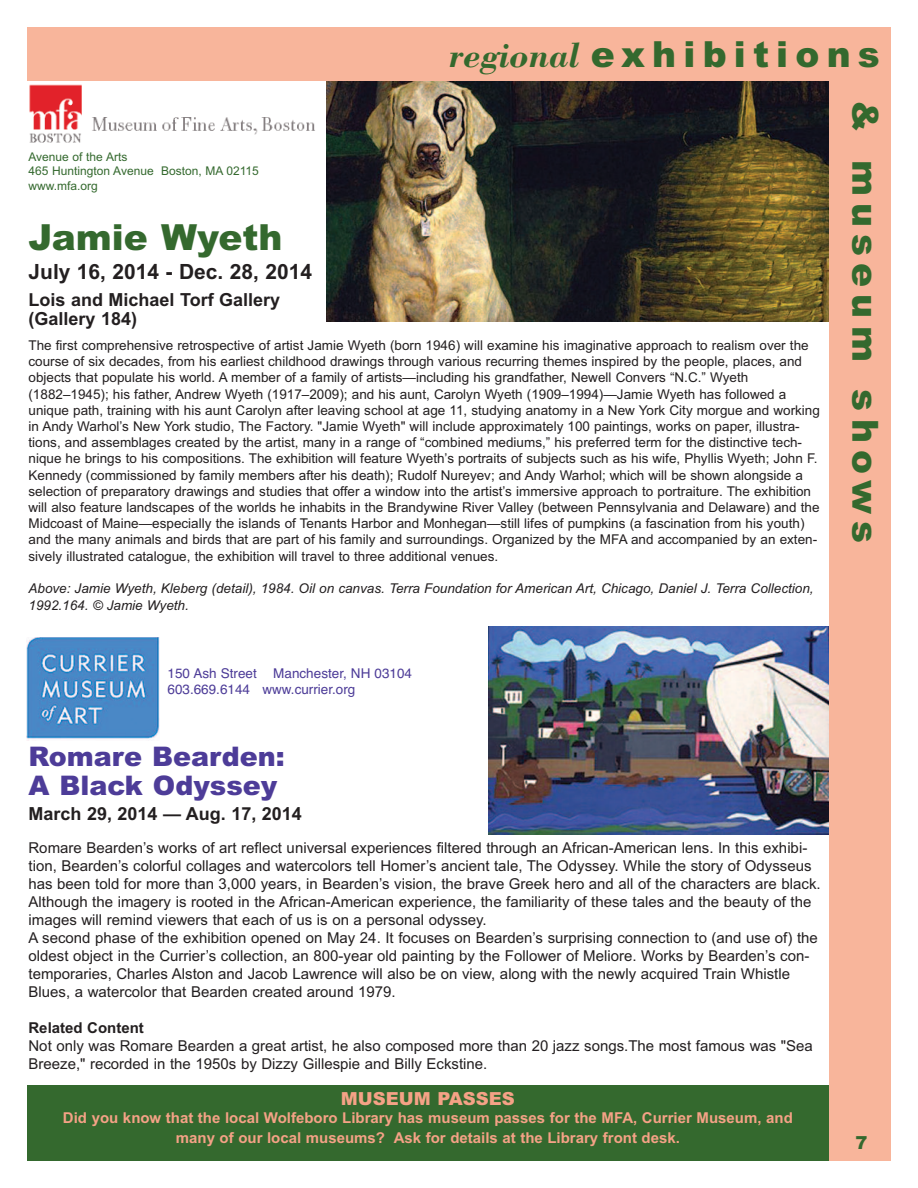
<style>
.page{position:relative;width:918px;height:1188px;background:#fff}
.page>*{position:absolute;margin:0;border:0;box-sizing:border-box;transform-origin:0 0}
.t1{font:900 36px "Arial";letter-spacing:.2em;color:#34692e}
.t2{font:900 36px "Arial";color:#34692e}
.t3{font:900 27px/28.5px "Arial";color:#4d3c98}
.t4{font:21px "Arial Bold MT OTF";color:#231f20}
.t5{font:18px/19.5px "Arial Bold MT OTF";color:#231f20}
.t6{font:900 18px "Arial";color:#f5a286}
.t7{font:900 18px "Arial";color:#34692e}
.t8{font:15px/18px "Arial";color:#231f20}
.t9{font:15px/19.5px "Arial Bold MT OTF";color:#f5a286;text-align:center}
.t10{font:15px "Arial Bold MT OTF";color:#231f20}
.t11{font:13.5px/16.2px "Arial";color:#231f20}
.t12{font:italic 13.5px/17.2px "Arial";color:#231f20}
.t13{font:13.5px/16.2px "Helvetica";color:#4d3c98}
.t14{font:12px/14.4px "Arial";color:#34692e}
.s1{font-family:"Bodoni";font-weight:700;font-style:italic}
</style>
<div class="page">
<div style="left:27px;top:27px;width:864px;height:54px;background:#f8b59b"></div>
<div style="left:829px;top:80px;width:62px;height:1081px;background:#f8b59b"></div>
<img style="left:29px;top:84px;width:286px;height:59px">
<div style="left:27px;top:1085px;width:802px;height:76px;background:#34692e"></div>
<img style="left:326px;top:81px;width:502px;height:241px">
<img style="left:489px;top:626px;width:339px;height:209px">
<div style="left:27px;top:636px;width:136px;height:106px;background:linear-gradient(to right,#fcfcfc,#fcfafc)"></div>
<img style="left:27px;top:638px;width:132px;height:102px">
<h1 class="t1" style="left:449px;top:33px;width:433px"><span class="s1">regional</span> exhibitions</h1>
<h1 class="t1" style="left:886px;top:100px;width:445px;rotate:90deg">&amp; museum shows</h1>
<p class="t14" style="left:28px;top:149px;width:232px">Avenue of the Arts<br>465 Huntington Avenue Boston, MA 02115 www.mfa.org</p>
<h1 class="t2" style="left:28px;top:217px;width:256px">Jamie Wyeth</h1>
<h3 class="t4" style="left:28px;top:259px;width:285px">July 16, 2014 - Dec. 28, 2014</h3>
<h3 class="t5" style="left:28px;top:290px;width:253px">Lois and Michael Torf Gallery (Gallery 184)</h3>
<p class="t11" style="left:28px;top:337px;width:793px">The first comprehensive retrospective of artist Jamie Wyeth (born 1946) will examine his imaginative approach to realism over the course of six decades, from his earliest childhood drawings through various recurring themes inspired by the people, places, and objects that populate his world. A member of a family of artists—including his grandfather, Newell Convers “N.C.” Wyeth (1882–1945); his father, Andrew Wyeth (1917–2009); and his aunt, Carolyn Wyeth (1909–1994)—Jamie Wyeth has followed a unique path, training with his aunt Carolyn after leaving school at age 11, studying anatomy in a New York City morgue and working in Andy Warhol’s New York studio, The Factory. "Jamie Wyeth" will include approximately 100 paintings, works on paper, illustra&shy;tions, and assemblages created by the artist, many in a range of “combined mediums,” his preferred term for the distinctive tech&shy;nique he brings to his compositions. The exhibition will feature Wyeth’s portraits of subjects such as his wife, Phyllis Wyeth; John F.<br>Kennedy (commissioned by family members after his death); Rudolf Nureyev; and Andy Warhol; which will be shown alongside a selection of preparatory drawings and studies that offer a window into the artist’s immersive approach to portraiture. The exhibition will also feature landscapes of the worlds he inhabits in the Brandywine River Valley (between Pennsylvania and Delaware) and the Midcoast of Maine—especially the islands of Tenants Harbor and Monhegan—still lifes of pumpkins (a fascination from his youth) and the many animals and birds that are part of his family and surroundings. Organized by the MFA and accompanied by an exten&shy;sively illustrated catalogue, the exhibition will travel to three additional venues.</p>
<p class="t12" style="left:29px;top:580px;width:787px">Above: Jamie Wyeth, Kleberg (detail), 1984. Oil on canvas. Terra Foundation for American Art, Chicago, Daniel J. Terra Collection,<br>1992.164. © Jamie Wyeth.</p>
<p class="t13" style="left:168px;top:665px;width:246px">150 Ash Street Manchester, NH 03104<br>603.669.6144 www.currier.org</p>
<h2 class="t3" style="left:28px;top:743px;width:258px">Romare Bearden:<br>A Black Odyssey</h2>
<h3 class="t5" style="left:28px;top:804px;width:275px">March 29, 2014 — Aug. 17, 2014</h3>
<p class="t8" style="left:28px;top:839px;width:794px">Romare Bearden’s works of art reflect universal experiences filtered through an African-American lens. In this exhibi&shy;tion, Bearden’s colorful collages and watercolors tell Homer’s ancient tale, The Odyssey. While the story of Odysseus has been told for more than 3,000 years, in Bearden’s vision, the brave Greek hero and all of the characters are black.<br>Although the imagery is rooted in the African-American experience, the familiarity of these tales and the beauty of the images will remind viewers that each of us is on a personal odyssey.<br>A second phase of the exhibition opened on May 24. It focuses on Bearden’s surprising connection to (and use of) the oldest object in the Currier’s collection, an 800-year old painting by the Follower of Meliore. Works by Bearden’s con&shy;temporaries, Charles Alston and Jacob Lawrence will also be on view, along with the newly acquired Train Whistle Blues, a watercolor that Bearden created around 1979.</p>
<p class="t10" style="left:28px;top:1019px;width:117px">Related Content</p>
<p class="t8" style="left:28px;top:1037px;width:786px">Not only was Romare Bearden a great artist, he also composed more than 20 jazz songs.The most famous was "Sea<br>Breeze," recorded in the 1950s by Dizzy Gillespie and Billy Eckstine.</p>
<h3 class="t6" style="left:341px;top:1089px;width:176px">MUSEUM PASSES</h3>
<p class="t9" style="left:63px;top:1108px;width:731px">Did you know that the local Wolfeboro Library has museum passes for the MFA, Currier Museum, and many of our local museums? Ask for details at the Library front desk.</p>
<h3 class="t7" style="left:856px;top:1132px;width:14px">7</h3>
</div>
